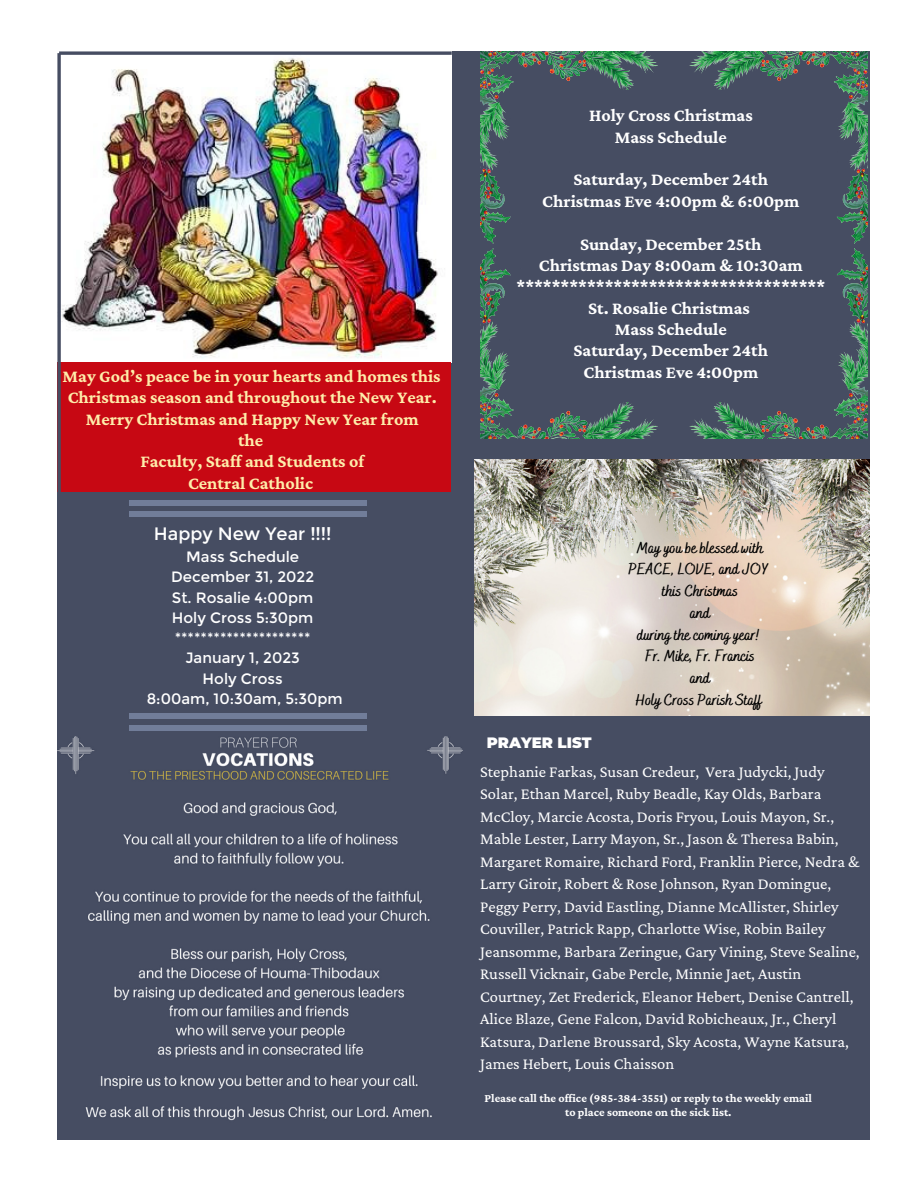
<style>
.page{position:relative;width:918px;height:1188px;background:#fff}
.page>*{position:absolute;margin:0;border:0;box-sizing:border-box;transform-origin:0 0}
.t1{font:700 18px/21.3px "Crimson Pro";color:#fff;text-align:center}
.t2{font:700 18px/21.3px "Crimson Pro";color:#feedaa;text-align:center}
.t3{font:18px "Montserrat";color:#fff}
.t4{font:16.5px/22.5px "Crimson Pro";color:#fff}
.t5{font:700 15.9px/21.8px "Bakerie Smooth";color:#000;text-align:center}
.t6{font:15px/20.2px "Montserrat";color:#fff;text-align:center}
.t7{font:900 15px "Montserrat";color:#fff}
.t8{font:700 12px/14px "Crimson Pro";color:#fff;text-align:center}
</style>
<div class="page">
<div style="left:57px;top:51px;width:813px;height:1089px;background:#464d62"></div>
<div style="left:129px;top:512px;width:238px;height:5px;background:#717d99"></div>
<div style="left:129px;top:500px;width:238px;height:5px;background:#717d99"></div>
<img style="left:57px;top:736px;width:405px;height:385px">
<img style="left:57px;top:51px;width:394px;height:312px">
<div style="left:129px;top:725px;width:238px;height:6px;background:#717d99"></div>
<div style="left:129px;top:714px;width:238px;height:5px;background:#717d99"></div>
<img style="left:480px;top:51px;width:387px;height:387px">
<img style="left:475px;top:459px;width:395px;height:257px">
<div style="left:57px;top:363px;width:394px;height:129px;background:#c70813"></div>
<svg style="left:57px;top:53px;width:4px;height:439px"></svg>
<svg style="left:59px;top:51px;width:393px;height:4px"></svg>
<p class="t2" style="left:63px;top:365px;width:379px">May God’s peace be in your hearts and homes this<br>Christmas season and throughout the New Year.<br>Merry Christmas and Happy New Year from<br>the<br>Faculty, Staff and Students of<br>Central Catholic</p>
<p class="t3" style="left:154px;top:522px;width:179px">Happy New Year !!!!</p>
<p class="t6" style="left:147px;top:547px;width:197px">Mass Schedule<br>December 31, 2022<br>St. Rosalie 4:00pm<br>Holy Cross 5:30pm *********************<br>January 1, 2023<br>Holy Cross<br>8:00am, 10:30am, 5:30pm</p>
<p class="t1" style="left:589px;top:105px;width:165px">Holy Cross Christmas<br>Mass Schedule</p>
<p class="t1" style="left:542px;top:169px;width:259px">Saturday, December 24th<br>Christmas Eve 4:00pm &amp; 6:00pm</p>
<p class="t1" style="left:517px;top:233px;width:310px">Sunday, December 25th<br>Christmas Day 8:00am &amp; 10:30am ***********************************<br>St. Rosalie Christmas<br>Mass Schedule<br>Saturday, December 24th<br>Christmas Eve 4:00pm</p>
<p class="t5" style="left:629px;top:538px;width:142px">May you be blessed with<br>PEACE, LOVE, and JOY this Christmas<br>and<br>during the coming year!<br>Fr. Mike, Fr. Francis<br>and<br>Holy Cross Parish Staff</p>
<p class="t7" style="left:487px;top:734px;width:106px">PRAYER LIST</p>
<p class="t4" style="left:480px;top:760px;width:381px">Stephanie Farkas, Susan Credeur, Vera Judycki, Judy Solar, Ethan Marcel, Ruby Beadle, Kay Olds, Barbara McCloy, Marcie Acosta, Doris Fryou, Louis Mayon, Sr., Mable Lester, Larry Mayon, Sr., Jason &amp; Theresa Babin, Margaret Romaire, Richard Ford, Franklin Pierce, Nedra &amp; Larry Giroir, Robert &amp; Rose Johnson, Ryan Domingue, Peggy Perry, David Eastling, Dianne McAllister, Shirley Couviller, Patrick Rapp, Charlotte Wise, Robin Bailey Jeansomme, Barbara Zeringue, Gary Vining, Steve Sealine, Russell Vicknair, Gabe Percle, Minnie Jaet, Austin Courtney, Zet Frederick, Eleanor Hebert, Denise Cantrell, Alice Blaze, Gene Falcon, David Robicheaux, Jr., Cheryl Katsura, Darlene Broussard, Sky Acosta, Wayne Katsura, James Hebert, Louis Chaisson</p>
<p class="t8" style="left:485px;top:1091px;width:329px">Please call the office (985-384-3551) or reply to the weekly email to place someone on the sick list.</p>
</div>
